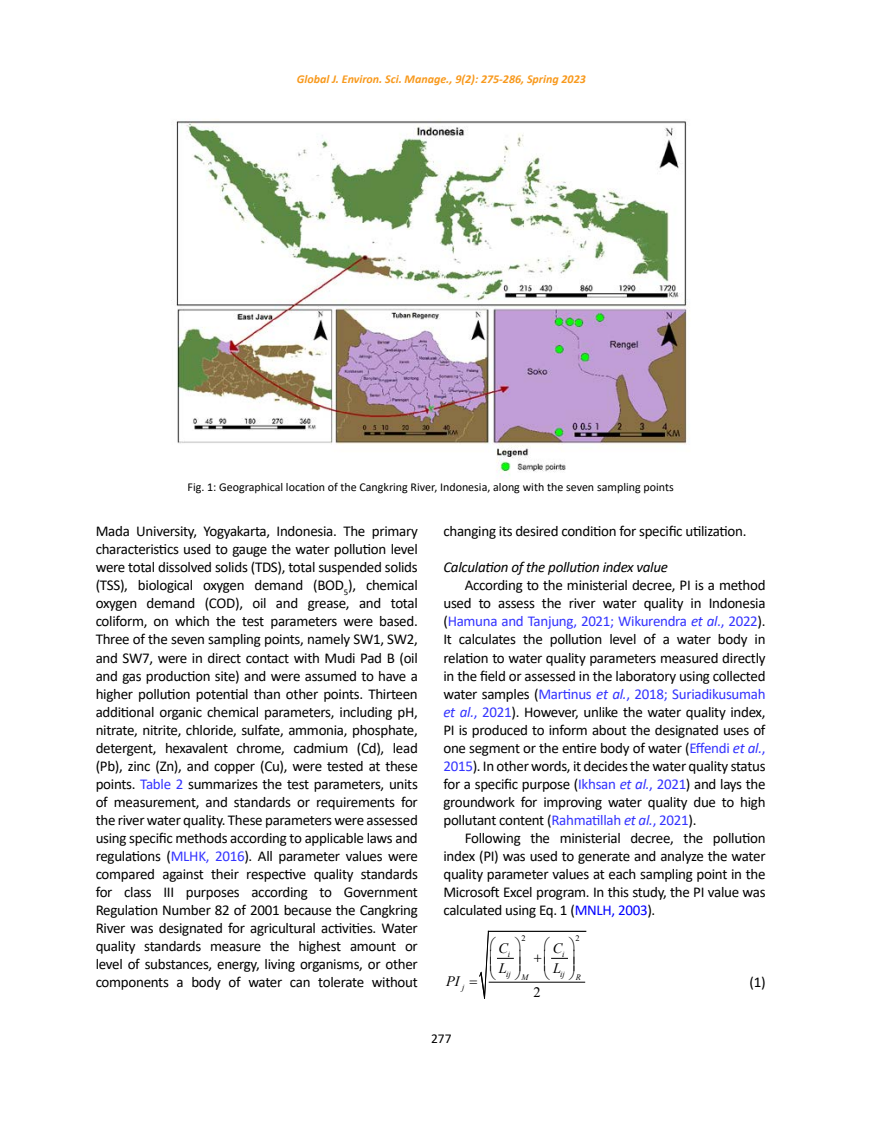
<style>
.page{position:relative;width:872px;height:1127px;background:#fff}
.page>*{position:absolute;margin:0;border:0;box-sizing:border-box;transform-origin:0 0}
.t1{font:15px/18px "Calibri";letter-spacing:-.02em;color:#000;text-align:justify}
.t2{font:italic 15px "Calibri";letter-spacing:-.02em;color:#000}
.t3{font:italic 14.4px "Times New Roman";color:#000}
.t4{font:14.4px "Times New Roman";color:#000}
.t5{font:13.5px "Calibri";color:#000}
.t6{font:12px "Calibri";color:#000}
.t7{font:italic 700 12px "Calibri";color:#f8991d}
.t8{font:italic 8.4px "Times New Roman";color:#000}
.t9{font:8.4px "Times New Roman";color:#000}
.s1{color:#33f}
.s2{font-style:italic;color:#33f}
.s3{color:#00f}
</style>
<div class="page">
<img style="left:171px;top:119px;width:519px;height:360px">
<svg style="left:479px;top:930px;width:107px;height:69px"></svg>
<p class="t7" style="left:297px;top:70px;width:290px">Global J. Environ. Sci. Manage., 9(2): 275-286, Spring 2023</p>
<p class="t6" style="left:187px;top:479px;width:488px">Fig. 1: Geographical location of the Cangkring River, Indonesia, along with the seven sampling points</p>
<p class="t1" style="left:96px;top:522px;width:324px">Mada University, Yogyakarta, Indonesia. The primary characteristics used to gauge the water pollution level were total dissolved solids (TDS), total suspended solids (TSS), biological oxygen demand (BOD<sub>5</sub>), chemical oxygen demand (COD), oil and grease, and total coliform, on which the test parameters were based.<br>Three of the seven sampling points, namely SW1, SW2, and SW7, were in direct contact with Mudi Pad B (oil and gas production site) and were assumed to have a higher pollution potential than other points. Thirteen additional organic chemical parameters, including pH, nitrate, nitrite, chloride, sulfate, ammonia, phosphate, detergent, hexavalent chrome, cadmium (Cd), lead (Pb), zinc (Zn), and copper (Cu), were tested at these points. <span class="s1">Table 2</span> summarizes the test parameters, units of measurement, and standards or requirements for the river water quality. These parameters were assessed using specific methods according to applicable laws and regulations (<span class="s1">MLHK, 2016</span>). All parameter values were compared against their respective quality standards for class III purposes according to Government Regulation Number 82 of 2001 because the Cangkring River was designated for agricultural activities. Water quality standards measure the highest amount or level of substances, energy, living organisms, or other components a body of water can tolerate without</p>
<p class="t1" style="left:443px;top:522px;width:304px">changing its desired condition for specific utilization.</p>
<p class="t2" style="left:443px;top:557px;width:226px">Calculation of the pollution index value</p>
<p class="t1" style="left:443px;top:576px;width:324px;text-indent:21px">According to the ministerial decree, PI is a method used to assess the river water quality in Indonesia (<span class="s1">Hamuna and Tanjung, 2021; Wikurendra</span> <span class="s2">et al</span><span class="s1">., 2022</span>).<br>It calculates the pollution level of a water body in relation to water quality parameters measured directly in the field or assessed in the laboratory using collected water samples (<span class="s1">Martinus</span> <span class="s2">et al.</span><span class="s1">, 2018; Suriadikusumah </span><span class="s2">et al.</span><span class="s1">, 2021</span>). However, unlike the water quality index, PI is produced to inform about the designated uses of one segment or the entire body of water (<span class="s1">Effendi</span> <span class="s2">et al.</span><span class="s1">, 2015</span>). In other words, it decides the water quality status for a specific purpose (<span class="s1">Ikhsan</span> <span class="s2">et al.</span><span class="s1">, 2021</span>) and lays the groundwork for improving water quality due to high pollutant content (<span class="s1">Rahmatillah</span> <span class="s2">et al.</span><span class="s1">, 2021</span>).</p>
<p class="t1" style="left:443px;top:828px;width:324px;text-indent:21px">Following the ministerial decree, the pollution index (PI) was used to generate and analyze the water quality parameter values at each sampling point in the Microsoft Excel program. In this study, the PI value was calculated using Eq. 1 (<span class="s3">MNLH, 2003</span>).</p>
<p class="t9" style="left:521px;top:932px;width:6px">2</p>
<p class="t9" style="left:575px;top:932px;width:6px">2</p>
<p class="t3" style="left:498px;top:938px;width:11px">C</p>
<p class="t3" style="left:552px;top:938px;width:11px">C</p>
<p class="t3" style="left:499px;top:958px;width:10px">L</p>
<p class="t3" style="left:553px;top:958px;width:10px">L</p>
<p class="t8" style="left:508px;top:948px;width:4px">i</p>
<p class="t8" style="left:562px;top:948px;width:4px">i</p>
<p class="t8" style="left:506px;top:968px;width:6px">ij</p>
<p class="t8" style="left:560px;top:968px;width:6px">ij</p>
<p class="t8" style="left:521px;top:972px;width:8px">M</p>
<p class="t8" style="left:576px;top:972px;width:7px">R</p>
<p class="t3" style="left:446px;top:971px;width:15px">PI</p>
<p class="t1" style="left:749px;top:972px;width:18px">(1)</p>
<p class="t8" style="left:462px;top:981px;width:4px">j</p>
<p class="t4" style="left:533px;top:982px;width:9px">2</p>
<p class="t5" style="left:431px;top:1029px;width:22px">277</p>
</div>
